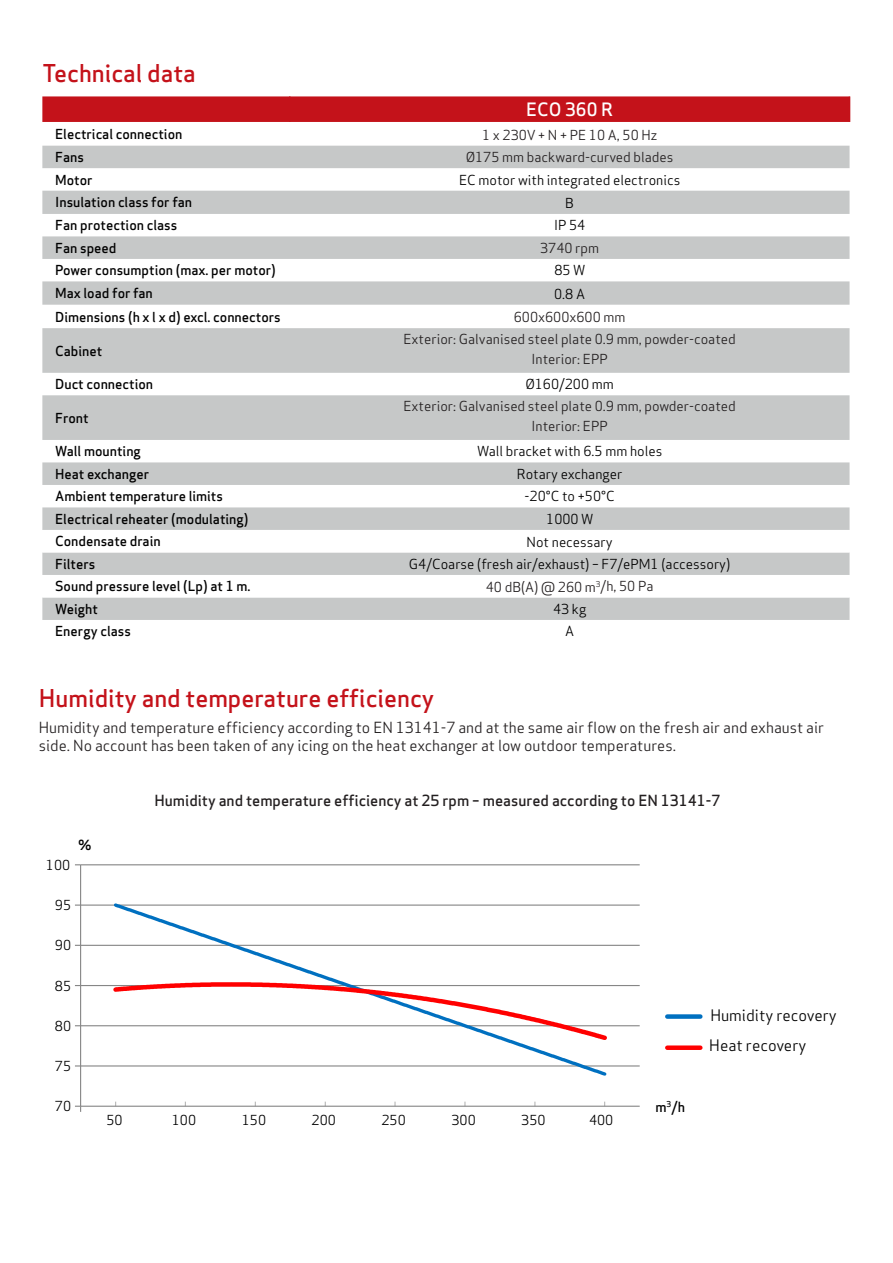
<style>
.page{position:relative;width:893px;height:1263px;background:#fff}
.page>*{position:absolute;margin:0;border:0;box-sizing:border-box;transform-origin:0 0}
.t1{font:500 24px "Apex Sans";color:#c4121a}
.t2{font:500 18px "Apex Sans";color:#fff}
.t3{font:15.45px/29.5px "Apex Sans";color:#000}
.t4{font:15px/18px "Apex Sans";color:#231f20}
.t5{font:500 15px "Apex Sans";color:#231f20}
.t6{font:500 13.65px "Apex Sans";color:#000}
.t7{font:500 13.5px "Apex Sans";color:#000}
.t8{font:13.5px "Apex Sans";color:#000}
.t9{font:13.5px/19.5px "Apex Sans";color:#231f20;text-align:center}
</style>
<div class="page">
<hr style="left:81px;top:1065px;width:559px;height:1px;background:#868686">
<hr style="left:81px;top:1025px;width:559px;height:1px;background:#868686">
<hr style="left:81px;top:985px;width:559px;height:1px;background:#868686">
<hr style="left:81px;top:945px;width:559px;height:1px;background:#868686">
<hr style="left:81px;top:904px;width:559px;height:2px;background:#868686">
<hr style="left:81px;top:864px;width:559px;height:1px;background:#868686">
<hr style="left:80px;top:865px;width:1px;height:241px;background:#868686">
<hr style="left:81px;top:1106px;width:559px;height:1px;background:#868686">
<svg style="left:111px;top:903px;width:498px;height:173px"></svg>
<svg style="left:110px;top:980px;width:500px;height:63px"></svg>
<div style="left:667px;top:1014px;width:33px;height:5px;background:#0070c0"></div>
<div style="left:667px;top:1045px;width:33px;height:5px;background:#f00"></div>
<svg style="left:42px;top:146px;width:807px;height:339px;fill:#c6c8c8"></svg>
<div style="left:42px;top:507px;width:807px;height:68px;background:#c6c8c8"></div>
<svg style="left:42px;top:530px;width:807px;height:22px"></svg>
<div style="left:42px;top:597px;width:807px;height:23px;background:#c6c8c8"></div>
<svg style="left:42px;top:96px;width:808px;height:26px;background:#c5161e"></svg>
<h1 class="t1" style="left:42px;top:52px;width:155px">Technical data</h1>
<h2 class="t2" style="left:526px;top:93px;width:88px">ECO 360 R</h2>
<p class="t7" style="left:55px;top:122px;width:129px">Electrical connection</p>
<p class="t9" style="left:482px;top:124px;width:177px">1 x 230V + N + PE 10 A, 50 Hz</p>
<p class="t7" style="left:55px;top:145px;width:30px">Fans</p>
<p class="t9" style="left:466px;top:146px;width:209px">Ø175 mm backward-curved blades</p>
<p class="t7" style="left:55px;top:168px;width:39px">Motor</p>
<p class="t8" style="left:459px;top:169px;width:223px">EC motor with integrated electronics</p>
<p class="t7" style="left:55px;top:190px;width:138px">Insulation class for fan</p>
<p class="t8" style="left:565px;top:192px;width:10px">B</p>
<p class="t7" style="left:55px;top:213px;width:124px">Fan protection class</p>
<p class="t8" style="left:554px;top:214px;width:33px">IP 54</p>
<p class="t7" style="left:55px;top:236px;width:63px">Fan speed</p>
<p class="t9" style="left:540px;top:237px;width:61px">3740 rpm</p>
<p class="t7" style="left:55px;top:258px;width:222px">Power consumption (max. per motor)</p>
<p class="t8" style="left:554px;top:259px;width:32px">85 W</p>
<p class="t7" style="left:55px;top:281px;width:99px">Max load for fan</p>
<p class="t8" style="left:554px;top:283px;width:32px">0.8 A</p>
<p class="t7" style="left:55px;top:305px;width:227px">Dimensions (h x l x d) excl. connectors</p>
<p class="t9" style="left:514px;top:306px;width:113px">600x600x600 mm</p>
<p class="t7" style="left:55px;top:339px;width:49px">Cabinet</p>
<p class="t9" style="left:403px;top:328px;width:334px">Exterior: Galvanised steel plate 0.9 mm, powder-coated<br>Interior: EPP</p>
<p class="t7" style="left:55px;top:372px;width:100px">Duct connection</p>
<p class="t8" style="left:525px;top:373px;width:90px">Ø160/200 mm</p>
<p class="t7" style="left:55px;top:406px;width:35px">Front</p>
<p class="t9" style="left:403px;top:395px;width:334px">Exterior: Galvanised steel plate 0.9 mm, powder-coated<br>Interior: EPP</p>
<p class="t7" style="left:55px;top:439px;width:87px">Wall mounting</p>
<p class="t8" style="left:477px;top:440px;width:187px">Wall bracket with 6.5 mm holes</p>
<p class="t7" style="left:55px;top:462px;width:96px">Heat exchanger</p>
<p class="t8" style="left:517px;top:463px;width:107px">Rotary exchanger</p>
<p class="t7" style="left:55px;top:484px;width:169px">Ambient temperature limits</p>
<p class="t8" style="left:525px;top:485px;width:92px">-20°C to +50°C</p>
<p class="t7" style="left:55px;top:507px;width:195px">Electrical reheater (modulating)</p>
<p class="t8" style="left:546px;top:508px;width:49px">1000 W</p>
<p class="t7" style="left:55px;top:529px;width:107px">Condensate drain</p>
<p class="t8" style="left:527px;top:530px;width:88px">Not necessary</p>
<p class="t7" style="left:55px;top:552px;width:42px">Filters</p>
<p class="t8" style="left:409px;top:553px;width:323px">G4/Coarse (fresh air/exhaust) – F7/ePM1 (accessory)</p>
<p class="t7" style="left:55px;top:574px;width:197px">Sound pressure level (Lp) at 1 m.</p>
<p class="t9" style="left:486px;top:575px;width:169px">40 dB(A) @ 260 m<sup>3</sup>/h, 50 Pa</p>
<p class="t7" style="left:55px;top:597px;width:44px">Weight</p>
<p class="t8" style="left:553px;top:598px;width:35px">43 kg</p>
<p class="t7" style="left:55px;top:619px;width:77px">Energy class</p>
<p class="t8" style="left:565px;top:620px;width:11px">A</p>
<h1 class="t1" style="left:39px;top:677px;width:397px">Humidity and temperature efficiency</h1>
<p class="t4" style="left:39px;top:717px;width:787px">Humidity and temperature efficiency according to EN 13141-7 and at the same air flow on the fresh air and exhaust air side. No account has been taken of any icing on the heat exchanger at low outdoor temperatures.</p>
<p class="t5" style="left:154px;top:787px;width:568px">Humidity and temperature efficiency at 25 rpm – measured according to EN 13141-7</p>
<p class="t8" style="left:46px;top:854px;width:26px">100</p>
<p class="t6" style="left:78px;top:833px;width:15px">%</p>
<p class="t8" style="left:55px;top:894px;width:18px">95</p>
<p class="t8" style="left:55px;top:934px;width:18px">90</p>
<p class="t8" style="left:55px;top:974px;width:18px">85</p>
<p class="t8" style="left:55px;top:1015px;width:18px">80</p>
<p class="t8" style="left:55px;top:1055px;width:18px">75</p>
<p class="t8" style="left:55px;top:1095px;width:18px">70</p>
<p class="t8" style="left:106px;top:1109px;width:18px">50</p>
<p class="t8" style="left:172px;top:1109px;width:26px">100</p>
<p class="t8" style="left:242px;top:1109px;width:26px">150</p>
<p class="t8" style="left:312px;top:1109px;width:26px">200</p>
<p class="t8" style="left:381px;top:1109px;width:26px">250</p>
<p class="t8" style="left:451px;top:1109px;width:26px">300</p>
<p class="t8" style="left:521px;top:1109px;width:26px">350</p>
<p class="t8" style="left:589px;top:1109px;width:26px">400</p>
<p class="t6" style="left:655px;top:1095px;width:31px">m<sup>3</sup>/h</p>
<p class="t3" style="left:709px;top:999px;width:129px">Humidity recovery<br>Heat recovery</p>
</div>
